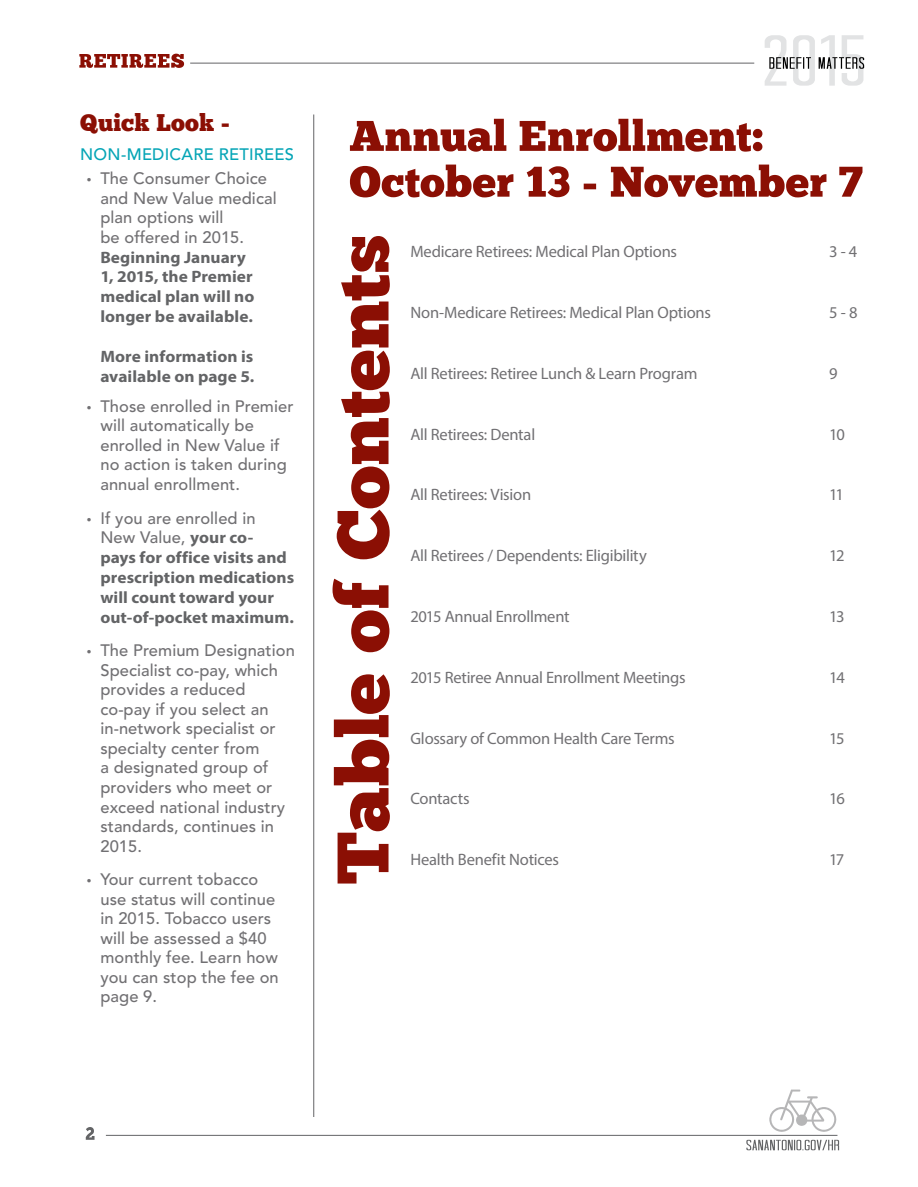
<style>
.page{position:relative;width:918px;height:1187px;background:#fff}
.page>*{position:absolute;margin:0;border:0;box-sizing:border-box;transform-origin:0 0}
.t1{font:24px "Chunk Five Ex";color:#8b0f04}
.t2{font:500 16.5px/19.5px "Avenir LT Std";letter-spacing:.005em;color:#717073}
.t3{font:16.5px "Myriad Pro";letter-spacing:-.015em;color:#717073}
.t4{font:700 16.5px/19.8px "Myriad Pro";color:#636466;scale:1.05 1}
.t5{font:500 16.5px "Avenir LT Std";letter-spacing:.01em;color:#05a5b6}
.s1{font-family:"Myriad Pro";font-weight:400}
.s2{font-family:"Myriad Pro";font-weight:700;color:#636466}
</style>
<div class="page">
<svg style="left:79px;top:54px;width:105px;height:14px"></svg>
<svg style="left:765px;top:35px;width:99px;height:51px"></svg>
<hr style="left:190px;top:63px;width:564px;height:1px;background:#636466">
<svg style="left:746px;top:1140px;width:93px;height:10px"></svg>
<svg style="left:769px;top:1089px;width:67px;height:43px"></svg>
<hr style="left:106px;top:1135px;width:731px;height:1px;background:#636466">
<svg style="left:86px;top:1127px;width:8px;height:13px"></svg>
<svg style="left:350px;top:165px;width:512px;height:32px"></svg>
<svg style="left:350px;top:119px;width:412px;height:33px"></svg>
<hr style="left:313px;top:114px;width:1px;height:1003px;background:#636466">
<svg style="left:332px;top:236px;width:58px;height:647px"></svg>
<h1 class="t1" style="left:80px;top:104px;width:151px">Quick Look -</h1>
<p class="t5" style="left:80px;top:145px;width:215px">Non-Medicare Retirees</p>
<p class="t2" style="left:100px;top:169px;width:178px;text-indent:-13px"><span class="s1">•</span> The Consumer Choice and New Value medical plan options will<br>be offered in 2015.</p>
<p class="t4" style="left:100px;top:247px;width:148px">Beginning January<br>1, 2015, the Premier medical plan will no longer be available.</p>
<p class="t4" style="left:100px;top:346px;width:148px">More information is available on page 5.</p>
<p class="t2" style="left:100px;top:397px;width:195px;text-indent:-13px"><span class="s1">•</span> Those enrolled in Premier will automatically be enrolled in New Value if no action is taken during annual enrollment.</p>
<p class="t2" style="left:87px;top:508px;width:170px;text-align:right"><span class="s1">•</span> If you are enrolled in<br>New Value, <span class="s2">your co-</span></p>
<p class="t4" style="left:100px;top:547px;width:186px">pays for office visits and prescription medications will count toward your out-of-pocket maximum.</p>
<p class="t2" style="left:100px;top:641px;width:196px;text-indent:-13px"><span class="s1">•</span> The Premium Designation<br>Specialist co-pay, which provides a reduced co-pay if you select an in-network specialist or specialty center from<br>a designated group of providers who meet or exceed national industry standards, continues in<br>2015.</p>
<p class="t2" style="left:100px;top:870px;width:180px;text-indent:-13px"><span class="s1">•</span> Your current tobacco use status will continue in 2015. Tobacco users will be assessed a $40 monthly fee. Learn how you can stop the fee on page 9.</p>
<p class="t3" style="left:410px;top:242px;width:268px">Medicare Retirees: Medical Plan Options</p>
<p class="t3" style="left:829px;top:242px;width:30px">3 - 4</p>
<p class="t3" style="left:410px;top:302px;width:302px">Non-Medicare Retirees: Medical Plan Options</p>
<p class="t3" style="left:829px;top:302px;width:30px">5 - 8</p>
<p class="t3" style="left:410px;top:363px;width:288px">All Retirees: Retiree Lunch &amp; Learn Program</p>
<p class="t3" style="left:829px;top:363px;width:10px">9</p>
<p class="t3" style="left:410px;top:424px;width:126px">All Retirees: Dental</p>
<p class="t3" style="left:829px;top:424px;width:17px">10</p>
<p class="t3" style="left:410px;top:485px;width:122px">All Retirees: Vision</p>
<p class="t3" style="left:829px;top:485px;width:17px">11</p>
<p class="t3" style="left:410px;top:545px;width:238px">All Retirees / Dependents: Eligibility</p>
<p class="t3" style="left:829px;top:545px;width:17px">12</p>
<p class="t3" style="left:410px;top:606px;width:161px">2015 Annual Enrollment</p>
<p class="t3" style="left:829px;top:606px;width:17px">13</p>
<p class="t3" style="left:410px;top:667px;width:277px">2015 Retiree Annual Enrollment Meetings</p>
<p class="t3" style="left:829px;top:667px;width:17px">14</p>
<p class="t3" style="left:410px;top:728px;width:266px">Glossary of Common Health Care Terms</p>
<p class="t3" style="left:829px;top:728px;width:17px">15</p>
<p class="t3" style="left:410px;top:788px;width:61px">Contacts</p>
<p class="t3" style="left:829px;top:788px;width:17px">16</p>
<p class="t3" style="left:410px;top:849px;width:150px">Health Benefit Notices</p>
<p class="t3" style="left:829px;top:849px;width:17px">17</p>
</div>
